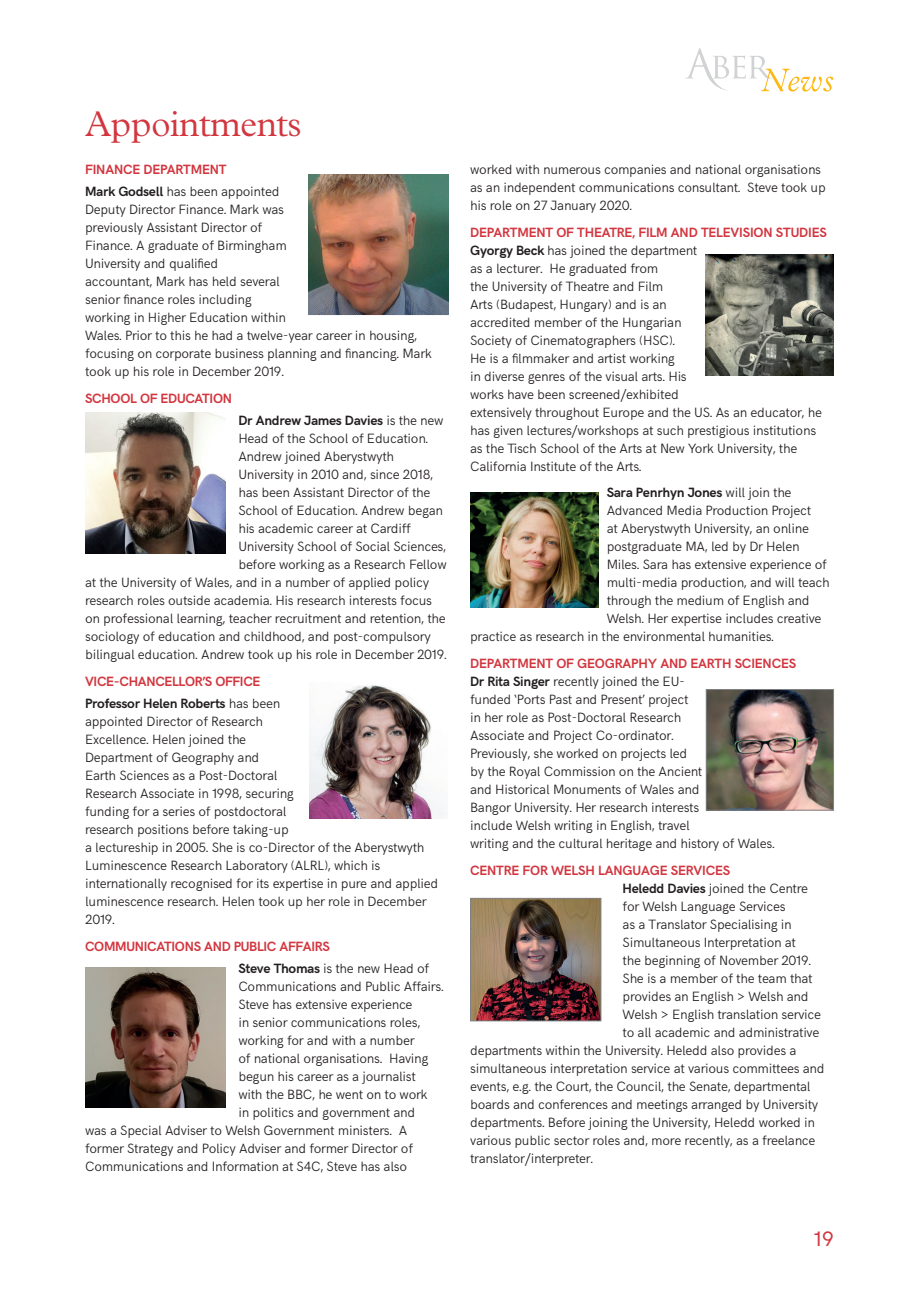
<style>
.page{position:relative;width:919px;height:1289px;background:#fff}
.page>*{position:absolute;margin:0;border:0;box-sizing:border-box;transform-origin:0 0}
.t1{font:300 36px "Plantin Std";letter-spacing:-.01em;color:#d2363f}
.t2{font:21px "HK Grotesk";color:#d2363f}
.t3{font:300 13.5px/18px "HK Grotesk";letter-spacing:-.02em;color:#231f20}
.t4{font:700 13.5px/22.2px "HK Grotesk";letter-spacing:-.02em;color:#d2363f}
.t5{font:700 13.5px "HK Grotesk";letter-spacing:-.02em;color:#231f20}
.s1{color:#231f20}
.s2{font-weight:300;color:#231f20}
.s3{font-weight:300}
.s4{font-weight:700;color:#d2363f}
.s5{font-weight:700}
</style>
<div class="page">
<img style="left:707px;top:691px;width:124px;height:117px">
<div style="left:705px;top:689px;width:128px;height:121px;border:1px solid #808285"></div>
<img style="left:472px;top:900px;width:127px;height:119px">
<div style="left:470px;top:898px;width:131px;height:123px;border:1px solid #808285"></div>
<img style="left:705px;top:254px;width:128px;height:121px">
<img style="left:470px;top:493px;width:128px;height:114px">
<img style="left:309px;top:685px;width:137px;height:133px">
<img style="left:308px;top:174px;width:141px;height:141px">
<img style="left:85px;top:412px;width:140px;height:141px">
<img style="left:85px;top:967px;width:140px;height:140px">
<svg style="left:685px;top:48px;width:148px;height:44px"></svg>
<h1 class="t1" style="left:85px;top:103px;width:218px">Appointments</h1>
<p class="t4" style="left:85px;top:157px;width:196px">FINANCE DEPARTMENT<br><span class="s1">Mark Godsell</span> <span class="s2">has been appointed</span></p>
<p class="t3" style="left:85px;top:199px;width:348px">Deputy Director Finance. Mark was<br>previously Assistant Director of<br>Finance. A graduate of Birmingham<br>University and qualified<br>accountant, Mark has held several<br>senior finance roles including<br>working in Higher Education within<br>Wales. Prior to this he had a twelve-year career in housing, focusing on corporate business planning and financing. Mark took up his role in December 2019.</p>
<p class="t4" style="left:85px;top:386px;width:148px">SCHOOL OF EDUCATION</p>
<p class="t5" style="left:238px;top:410px;width:207px">Dr Andrew James Davies <span class="s3">is the new</span></p>
<p class="t3" style="left:238px;top:428px;width:191px">Head of the School of Education.</p>
<p class="t3" style="left:238px;top:446px;width:157px">Andrew joined Aberystwyth</p>
<p class="t3" style="left:238px;top:464px;width:196px">University in 2010 and, since 2018,</p>
<p class="t3" style="left:238px;top:482px;width:193px">has been Assistant Director of the</p>
<p class="t3" style="left:238px;top:500px;width:206px">School of Education. Andrew began</p>
<p class="t3" style="left:238px;top:518px;width:174px">his academic career at Cardiff</p>
<p class="t3" style="left:238px;top:536px;width:209px">University School of Social Sciences,</p>
<p class="t3" style="left:238px;top:554px;width:210px">before working as a Research Fellow</p>
<p class="t3" style="left:85px;top:572px;width:345px">at the University of Wales, and in a number of applied policy</p>
<p class="t3" style="left:85px;top:590px;width:348px">research roles outside academia. His research interests focus</p>
<p class="t3" style="left:85px;top:608px;width:362px">on professional learning, teacher recruitment and retention, the</p>
<p class="t3" style="left:85px;top:626px;width:347px">sociology of education and childhood, and post-compulsory</p>
<p class="t3" style="left:85px;top:644px;width:363px">bilingual education. Andrew took up his role in December 2019.</p>
<p class="t4" style="left:85px;top:669px;width:197px">VICE-CHANCELLOR’S OFFICE<br><span class="s1">Professor Helen Roberts</span> <span class="s2">has been</span></p>
<p class="t3" style="left:85px;top:711px;width:355px">appointed Director of Research<br>Excellence. Helen joined the<br>Department of Geography and<br>Earth Sciences as a Post-Doctoral<br>Research Associate in 1998, securing<br>funding for a series of postdoctoral<br>research positions before taking-up<br>a lectureship in 2005. She is co-Director of the Aberystwyth Luminescence Research Laboratory (ALRL), which is internationally recognised for its expertise in pure and applied luminescence research. Helen took up her role in December 2019.</p>
<p class="t4" style="left:238px;top:933px;width:192px;text-indent:-153px">COMMUNICATIONS AND PUBLIC AFFAIRS<br><span class="s1">Steve Thomas</span> <span class="s2">is the new Head of</span></p>
<p class="t3" style="left:238px;top:976px;width:207px">Communications and Public Affairs.</p>
<p class="t3" style="left:238px;top:994px;width:176px">Steve has extensive experience</p>
<p class="t3" style="left:238px;top:1012px;width:183px">in senior communications roles,</p>
<p class="t3" style="left:238px;top:1030px;width:178px">working for and with a number</p>
<p class="t3" style="left:238px;top:1048px;width:192px">of national organisations. Having</p>
<p class="t3" style="left:238px;top:1066px;width:179px">begun his career as a journalist</p>
<p class="t3" style="left:238px;top:1084px;width:191px">with the BBC, he went on to work</p>
<p class="t3" style="left:238px;top:1102px;width:178px">in politics and government and</p>
<p class="t3" style="left:85px;top:1120px;width:324px">was a Special Adviser to Welsh Government ministers. A</p>
<p class="t3" style="left:85px;top:1138px;width:329px">former Strategy and Policy Adviser and former Director of</p>
<p class="t3" style="left:85px;top:1156px;width:323px">Communications and Information at S4C, Steve has also</p>
<p class="t3" style="left:470px;top:159px;width:357px">worked with numerous companies and national organisations as an independent communications consultant. Steve took up his role on 27 January 2020.</p>
<p class="t3" style="left:470px;top:222px;width:358px"><span class="s4">DEPARTMENT OF THEATRE, FILM AND TELEVISION STUDIES </span><span class="s5">Gyorgy Beck</span> has joined the department<br>as a lecturer. He graduated from<br>the University of Theatre and Film<br>Arts (Budapest, Hungary) and is an<br>accredited member of the Hungarian<br>Society of Cinematographers (HSC).<br>He is a filmmaker and artist working<br>in diverse genres of the visual arts. His<br>works have been screened/exhibited<br>extensively throughout Europe and the US. As an educator, he has given lectures/workshops at such prestigious institutions as the Tisch School of the Arts at New York University, the California Institute of the Arts.</p>
<p class="t5" style="left:606px;top:482px;width:186px">Sara Penrhyn Jones <span class="s3">will join the</span></p>
<p class="t3" style="left:606px;top:500px;width:206px">Advanced Media Production Project</p>
<p class="t3" style="left:606px;top:518px;width:204px">at Aberystwyth University, an online</p>
<p class="t3" style="left:606px;top:536px;width:194px">postgraduate MA, led by Dr Helen</p>
<p class="t3" style="left:606px;top:554px;width:222px">Miles. Sara has extensive experience of</p>
<p class="t3" style="left:606px;top:572px;width:224px">multi-media production, and will teach</p>
<p class="t3" style="left:606px;top:590px;width:204px">through the medium of English and</p>
<p class="t3" style="left:606px;top:608px;width:216px">Welsh. Her expertise includes creative</p>
<p class="t3" style="left:470px;top:626px;width:305px">practice as research in the environmental humanities.</p>
<p class="t3" style="left:470px;top:653px;width:327px"><span class="s4">DEPARTMENT OF GEOGRAPHY AND EARTH SCIENCES </span><span class="s5">Dr Rita Singer</span> recently joined the EU-<br>funded ‘Ports Past and Present’ project<br>in her role as Post-Doctoral Research<br>Associate and Project Co-ordinator.<br>Previously, she worked on projects led<br>by the Royal Commission on the Ancient<br>and Historical Monuments of Wales and<br>Bangor University. Her research interests<br>include Welsh writing in English, travel<br>writing and the cultural heritage and history of Wales.</p>
<p class="t4" style="left:470px;top:857px;width:261px">CENTRE FOR WELSH LANGUAGE SERVICES</p>
<p class="t3" style="left:622px;top:877px;width:187px"><span class="s5">Heledd Davies</span> joined the Centre</p>
<p class="t3" style="left:622px;top:895px;width:164px">for Welsh Language Services</p>
<p class="t3" style="left:622px;top:913px;width:171px">as a Translator Specialising in</p>
<p class="t3" style="left:622px;top:931px;width:175px">Simultaneous Interpretation at</p>
<p class="t3" style="left:622px;top:949px;width:190px">the beginning of November 2019.</p>
<p class="t3" style="left:622px;top:967px;width:191px">She is a member of the team that</p>
<p class="t3" style="left:622px;top:985px;width:187px">provides an English &gt; Welsh and</p>
<p class="t3" style="left:622px;top:1003px;width:200px">Welsh &gt; English translation service</p>
<p class="t3" style="left:622px;top:1021px;width:198px">to all academic and administrative</p>
<p class="t3" style="left:470px;top:1039px;width:328px">departments within the University. Heledd also provides a</p>
<p class="t3" style="left:470px;top:1057px;width:356px">simultaneous interpretation service at various committees and</p>
<p class="t3" style="left:470px;top:1075px;width:342px">events, e.g. the Court, the Council, the Senate, departmental</p>
<p class="t3" style="left:470px;top:1093px;width:350px">boards and conferences and meetings arranged by University</p>
<p class="t3" style="left:470px;top:1111px;width:346px">departments. Before joining the University, Heledd worked in</p>
<p class="t3" style="left:470px;top:1129px;width:347px">various public sector roles and, more recently, as a freelance</p>
<p class="t3" style="left:470px;top:1147px;width:124px">translator/interpreter.</p>
<h2 class="t2" style="left:813px;top:1223px;width:21px">19</h2>
</div>
